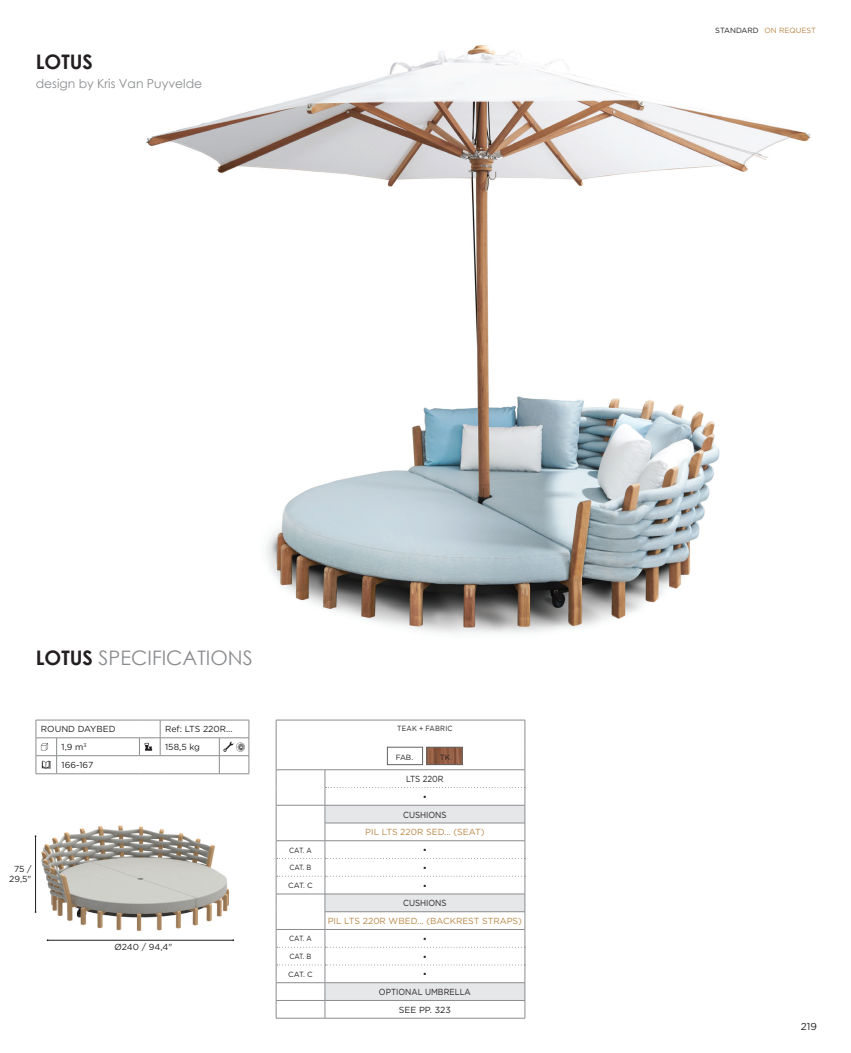
<style>
.page{position:relative;width:851px;height:1053px;background:#fff}
.page>*{position:absolute;margin:0;border:0;box-sizing:border-box;transform-origin:0 0}
.Normaal{font:20px "Century Gothic";color:#8a8c8f}
.Normaal-2{font:700 20px "Century Gothic";color:#231f20}
.Normaal-3{font:12.38px "Century Gothic";color:#8a8c8f}
.t1{font:10px "Gotham";color:#231f20}
.t2{font:8.88px "Gotham";color:#b98747}
.t3{font:8.88px "Gotham";color:#231f20;scale:.9 1}
.t4{font:8.88px "Gotham";color:#231f20}
.Normaal-4{font:8.75px "Gotham";color:#231f20}
.Normaal-5{font:7.5px "Gotham";color:#231f20;scale:.9 1}
.t5{font:7.5px "Gotham";color:#b98747}
.Normaal-6{font:7.5px "Gotham";color:#231f20}
.Normaal-7{font:7.5px "Gotham";letter-spacing:.03em;color:#231f20;scale:.9 1}
.s1{color:#231f20}
.s2{font-weight:700;color:#231f20}
</style>
<div class="page">
<img style="left:34px;top:781px;width:242px;height:175px">
<hr style="left:35px;top:836px;width:1px;height:75px;background:#231f20">
<hr style="left:48px;top:939px;width:185px;height:1px;background:#231f20">
<img style="left:146px;top:45px;width:665px;height:589px">
<hr style="left:276px;top:719px;width:49px;height:1px;background:#8a8c8f">
<hr style="left:276px;top:1017px;width:49px;height:1px;background:#8a8c8f">
<hr style="left:325px;top:1017px;width:200px;height:1px;background:#8a8c8f">
<hr style="left:325px;top:719px;width:200px;height:1px;background:#8a8c8f">
<svg style="left:276px;top:720px;width:249px;height:297px"></svg>
<hr style="left:57px;top:719px;width:82px;height:1px;background:#8a8c8f">
<hr style="left:160px;top:719px;width:59px;height:1px;background:#8a8c8f">
<hr style="left:219px;top:719px;width:30px;height:1px;background:#8a8c8f">
<hr style="left:57px;top:737px;width:82px;height:1px;background:#8a8c8f">
<hr style="left:160px;top:737px;width:59px;height:1px;background:#8a8c8f">
<hr style="left:57px;top:755px;width:82px;height:1px;background:#8a8c8f">
<hr style="left:160px;top:755px;width:59px;height:1px;background:#8a8c8f">
<hr style="left:57px;top:773px;width:82px;height:1px;background:#8a8c8f">
<svg style="left:139px;top:773px;width:21px;height:1px"></svg>
<hr style="left:160px;top:773px;width:59px;height:1px;background:#8a8c8f">
<hr style="left:219px;top:773px;width:30px;height:1px;background:#8a8c8f">
<svg style="left:139px;top:719px;width:22px;height:37px"></svg>
<svg style="left:219px;top:720px;width:31px;height:53px"></svg>
<svg style="left:36px;top:719px;width:21px;height:55px"></svg>
<p class="Normaal-2" style="left:36px;top:47px;width:59px">LOTUS</p>
<p class="Normaal-3" style="left:36px;top:75px;width:168px">design by Kris Van Puyvelde</p>
<p class="t5" style="left:715px;top:26px;width:102px"><span class="s1">STANDARD</span> ON REQUEST</p>
<p class="Normaal" style="left:36px;top:643px;width:218px"><span class="s2">LOTUS</span> SPECIFICATIONS</p>
<p class="Normaal-4" style="left:41px;top:723px;width:76px">ROUND DAYBED</p>
<p class="Normaal-4" style="left:165px;top:723px;width:69px">Ref: LTS 220R...</p>
<p class="Normaal-4" style="left:62px;top:741px;width:27px">1,9 m<sup>3</sup></p>
<p class="Normaal-4" style="left:165px;top:741px;width:36px">158,5 kg</p>
<p class="Normaal-4" style="left:62px;top:759px;width:33px">166-167</p>
<p class="Normaal-4" style="left:14px;top:862px;width:19px">75 /</p>
<p class="Normaal-4" style="left:9px;top:873px;width:24px">29,5"</p>
<p class="Normaal-4" style="left:114px;top:941px;width:59px">Ø240 / 94,4"</p>
<p class="Normaal-7" style="left:397px;top:723px;width:63px">TEAK + FABRIC</p>
<p class="Normaal-6" style="left:395px;top:752px;width:19px">FAB.</p>
<p class="Normaal-6" style="left:440px;top:752px;width:12px">TK</p>
<p class="t3" style="left:406px;top:773px;width:43px">LTS 220R</p>
<p class="t4" style="left:423px;top:791px;width:6px">•</p>
<p class="t3" style="left:403px;top:808px;width:50px">CUSHIONS</p>
<p class="t2" style="left:365px;top:826px;width:121px">PIL LTS 220R SED... (SEAT)</p>
<p class="Normaal-5" style="left:289px;top:845px;width:26px">CAT. A</p>
<p class="t4" style="left:423px;top:844px;width:6px">•</p>
<p class="Normaal-5" style="left:289px;top:862px;width:26px">CAT. B</p>
<p class="t4" style="left:423px;top:862px;width:6px">•</p>
<p class="Normaal-6" style="left:288px;top:880px;width:26px">CAT. C</p>
<p class="t4" style="left:423px;top:879px;width:6px">•</p>
<p class="t3" style="left:403px;top:897px;width:50px">CUSHIONS</p>
<p class="t2" style="left:328px;top:915px;width:196px">PIL LTS 220R WBED... (BACKREST STRAPS)</p>
<p class="Normaal-5" style="left:289px;top:933px;width:26px">CAT. A</p>
<p class="t4" style="left:423px;top:932px;width:6px">•</p>
<p class="Normaal-5" style="left:289px;top:951px;width:26px">CAT. B</p>
<p class="t4" style="left:423px;top:950px;width:6px">•</p>
<p class="Normaal-6" style="left:288px;top:969px;width:26px">CAT. C</p>
<p class="t4" style="left:423px;top:968px;width:6px">•</p>
<p class="t3" style="left:379px;top:986px;width:104px">OPTIONAL UMBRELLA</p>
<p class="t4" style="left:399px;top:1003px;width:53px">SEE PP. 323</p>
<p class="t1" style="left:800px;top:1020px;width:18px">219</p>
</div>
